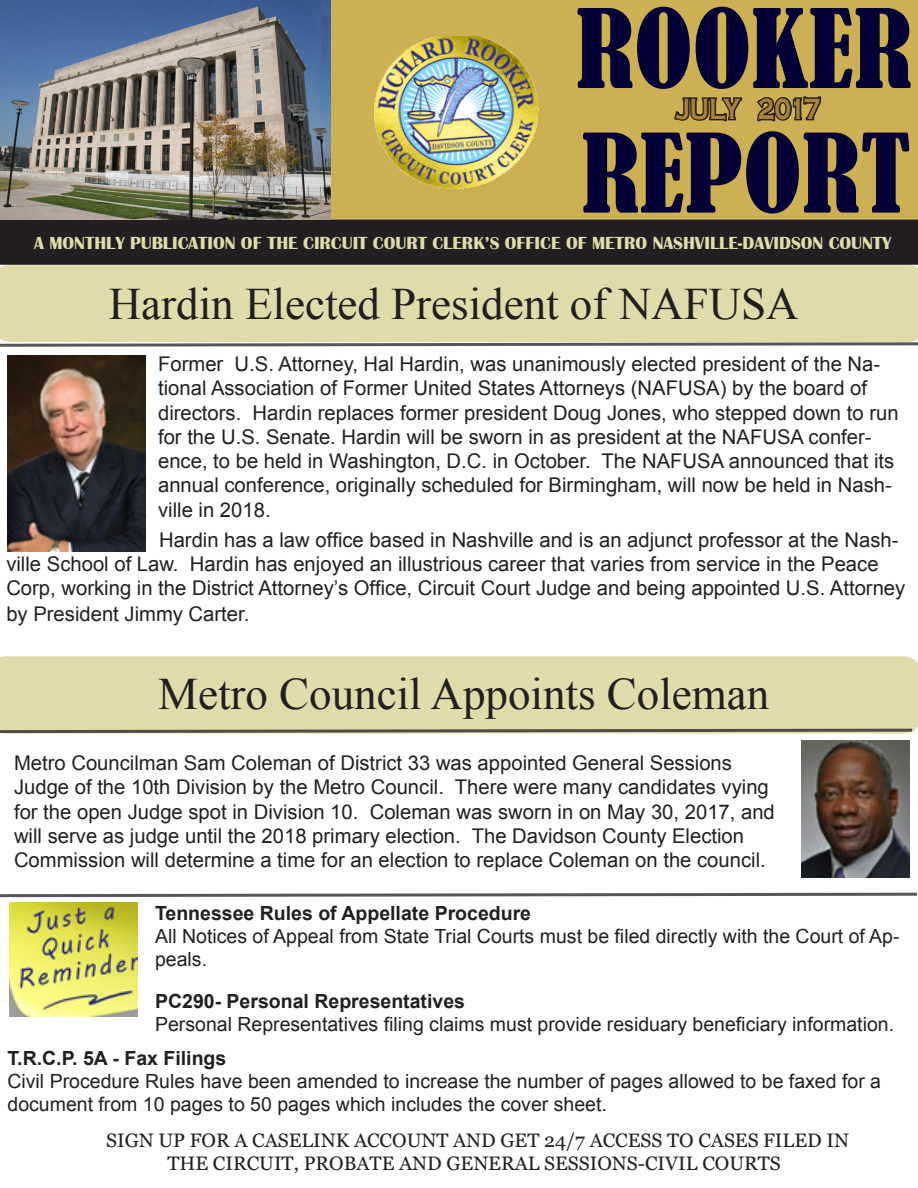
<style>
.page{position:relative;width:918px;height:1188px;background:#fff}
.page>*{position:absolute;margin:0;border:0;box-sizing:border-box;transform-origin:0 0}
.RR_Text{font:condensed 101.55px "Bernard";color:#030036;scale:1.06 1}
.t1{font:45px "Times New Roman";color:#231f20}
.RR_Text-2{font:700 30px "Copperplate Gothic";letter-spacing:-.045em;color:#ab8339;scale:.78 1}
.RR_Text-3{font:20.25px/24.3px "Arial";color:#231f20}
.t2{font:19.5px/23.4px "Arial";color:#231f20}
.RR_Text-4{font:19.5px/23.4px "Georgia";color:#231f20;text-align:center}
.t3{font:700 19.5px "Arial";color:#231f20}
.RR_Text-5{font:700 18px "Britannic";color:#e1dbac}
</style>
<div class="page">
<div style="left:0;top:265px;width:918px;height:76px;background:#e1dbac"></div>
<div style="left:330px;top:0;width:588px;height:220px;background:#cdb054"></div>
<div style="left:2px;top:221px;width:914px;height:42px;background:#231f20"></div>
<div style="left:0;top:220px;width:918px;height:45px;border:3px solid #231f20"></div>
<svg style="left:672px;top:95px;width:72px;height:28px;background:#7d6b3b"></svg>
<svg style="left:755px;top:94px;width:69px;height:29px;background:#79683a"></svg>
<img style="left:0;top:0;width:330px;height:220px">
<svg style="left:0;top:341px;width:918px;height:6px"></svg>
<img style="left:373px;top:37px;width:165px;height:152px">
<img style="left:8px;top:355px;width:138px;height:197px">
<div style="left:0;top:656px;width:918px;height:74px;background:#e1dbac"></div>
<svg style="left:0;top:727px;width:914px;height:7px;background:#a5a084"></svg>
<img style="left:802px;top:741px;width:108px;height:137px">
<img style="left:9px;top:902px;width:129px;height:114px">
<svg style="left:0;top:892px;width:917px;height:6px"></svg>
<p class="RR_Text" style="left:576px;top:-10px;width:319px">ROOKER</p>
<p class="RR_Text-2" style="left:676px;top:92px;width:187px">JULY 2017</p>
<p class="RR_Text" style="left:581px;top:115px;width:313px">REPORT</p>
<p class="RR_Text-5" style="left:34px;top:233px;width:859px">A MONTHLY PUBLICATION OF THE CIRCUIT COURT CLERK’S OFFICE OF METRO NASHVILLE-DAVIDSON COUNTY</p>
<p class="t1" style="left:109px;top:274px;width:691px">Hardin Elected President of NAFUSA</p>
<p class="RR_Text-3" style="left:158px;top:352px;width:742px">Former U.S. Attorney, Hal Hardin, was unanimously elected president of the Na&shy;tional Association of Former United States Attorneys (NAFUSA) by the board of directors. Hardin replaces former president Doug Jones, who stepped down to run for the U.S. Senate. Hardin will be sworn in as president at the NAFUSA confer&shy;ence, to be held in Washington, D.C. in October. The NAFUSA announced that its annual conference, originally scheduled for Birmingham, will now be held in Nash&shy;ville in 2018.</p>
<p class="RR_Text-3" style="left:6px;top:528px;width:900px;text-indent:153px">Hardin has a law office based in Nashville and is an adjunct professor at the Nash&shy;ville School of Law. Hardin has enjoyed an illustrious career that varies from service in the Peace Corp, working in the District Attorney’s Office, Circuit Court Judge and being appointed U.S. Attorney by President Jimmy Carter.</p>
<p class="t1" style="left:158px;top:663px;width:613px">Metro Council Appoints Coleman</p>
<p class="RR_Text-3" style="left:14px;top:751px;width:762px">Metro Councilman Sam Coleman of District 33 was appointed General Sessions Judge of the 10th Division by the Metro Council. There were many candidates vying for the open Judge spot in Division 10. Coleman was sworn in on May 30, 2017, and will serve as judge until the 2018 primary election. The Davidson County Election Commission will determine a time for an election to replace Coleman on the council.</p>
<p class="t3" style="left:155px;top:900px;width:378px">Tennessee Rules of Appellate Procedure</p>
<p class="t2" style="left:155px;top:925px;width:746px">All Notices of Appeal from State Trial Courts must be filed directly with the Court of Ap&shy;peals.</p>
<p class="t3" style="left:155px;top:988px;width:311px">PC290- Personal Representatives</p>
<p class="t2" style="left:155px;top:1013px;width:741px">Personal Representatives filing claims must provide residuary beneficiary information.</p>
<p class="t3" style="left:8px;top:1045px;width:220px">T.R.C.P. 5A - Fax Filings</p>
<p class="t2" style="left:8px;top:1070px;width:875px">Civil Procedure Rules have been amended to increase the number of pages allowed to be faxed for a document from 10 pages to 50 pages which includes the cover sheet.</p>
<p class="RR_Text-4" style="left:106px;top:1129px;width:744px">SIGN UP FOR A CASELINK ACCOUNT AND GET 24/7 ACCESS TO CASES FILED IN<br>THE CIRCUIT, PROBATE AND GENERAL SESSIONS-CIVIL COURTS</p>
</div>
